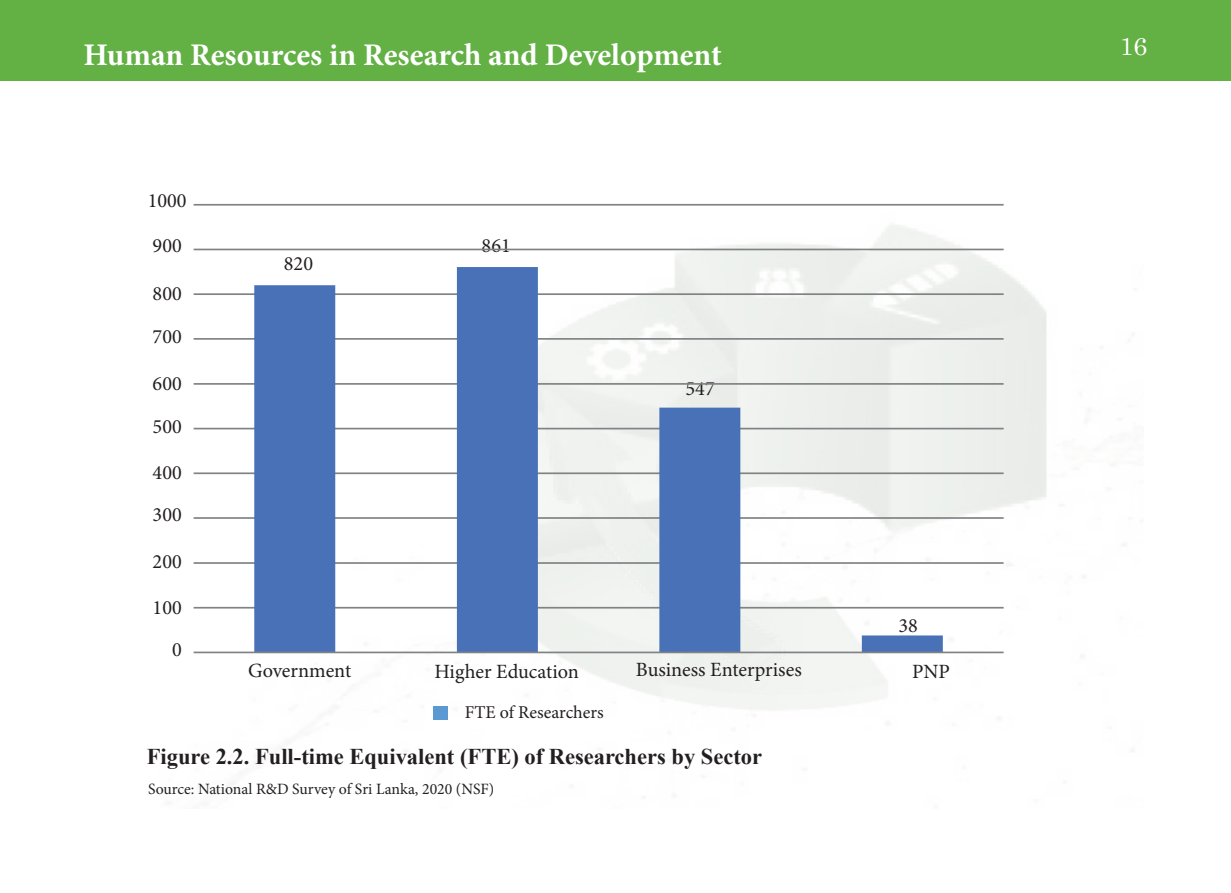
<style>
.page{position:relative;width:1231px;height:893px;background:#fff}
.page>*{position:absolute;margin:0;border:0;box-sizing:border-box;transform-origin:0 0}
.t1{font:700 31.5px "Minion Pro";color:#fff}
.t2{font:24.75px "Century Schoolbook";color:#fff}
.t3{font:700 22.5px "Times New Roman";color:#231f20}
.t4{font:20.25px "Minion Pro";color:#231f20}
.t5{font:18px "Minion Pro";color:#231f20}
.t6{font:15.75px "Minion Pro";color:#231f20}
</style>
<div class="page">
<img style="left:169px;top:204px;width:964px;height:600px">
<div style="left:0;top:0;width:1231px;height:80px;background:#63b045"></div>
<div style="left:434px;top:706px;width:14px;height:14px;background:#5b99d2"></div>
<hr style="left:194px;top:204px;width:810px;height:2px;background:#808285">
<hr style="left:194px;top:249px;width:810px;height:1px;background:#808285">
<hr style="left:194px;top:293px;width:810px;height:2px;background:#808285">
<hr style="left:194px;top:338px;width:810px;height:2px;background:#808285">
<hr style="left:194px;top:383px;width:810px;height:2px;background:#808285">
<hr style="left:194px;top:428px;width:810px;height:1px;background:#808285">
<hr style="left:194px;top:472px;width:810px;height:2px;background:#808285">
<hr style="left:194px;top:517px;width:810px;height:2px;background:#808285">
<hr style="left:194px;top:562px;width:810px;height:2px;background:#808285">
<hr style="left:194px;top:607px;width:810px;height:2px;background:#808285">
<svg style="left:254px;top:267px;width:689px;height:385px"></svg>
<hr style="left:194px;top:652px;width:810px;height:1px;background:#808285">
<h1 class="t1" style="left:83px;top:33px;width:640px">Human Resources in Research and Development</h1>
<p class="t2" style="left:1120px;top:25px;width:29px">16</p>
<p class="t4" style="left:148px;top:187px;width:40px">1000</p>
<p class="t4" style="left:153px;top:232px;width:31px">900</p>
<p class="t4" style="left:153px;top:280px;width:31px">800</p>
<p class="t4" style="left:153px;top:323px;width:31px">700</p>
<p class="t4" style="left:153px;top:370px;width:31px">600</p>
<p class="t4" style="left:153px;top:413px;width:31px">500</p>
<p class="t4" style="left:153px;top:459px;width:31px">400</p>
<p class="t4" style="left:153px;top:500px;width:31px">300</p>
<p class="t4" style="left:153px;top:548px;width:31px">200</p>
<p class="t4" style="left:153px;top:594px;width:31px">100</p>
<p class="t4" style="left:172px;top:636px;width:11px">0</p>
<p class="t4" style="left:284px;top:250px;width:31px">820</p>
<p class="t4" style="left:482px;top:232px;width:31px">861</p>
<p class="t4" style="left:686px;top:375px;width:31px">547</p>
<p class="t4" style="left:898px;top:611px;width:21px">38</p>
<p class="t4" style="left:248px;top:657px;width:105px">Government</p>
<p class="t4" style="left:434px;top:658px;width:146px">Higher Education</p>
<p class="t4" style="left:636px;top:656px;width:167px">Business Enterprises</p>
<p class="t4" style="left:912px;top:658px;width:39px">PNP</p>
<p class="t5" style="left:465px;top:700px;width:140px">FTE of Researchers</p>
<p class="t3" style="left:147px;top:740px;width:617px">Figure 2.2. Full-time Equivalent (FTE) of Researchers by Sector</p>
<p class="t6" style="left:148px;top:778px;width:348px">Source: National R&amp;D Survey of Sri Lanka, 2020 (NSF)</p>
</div>
